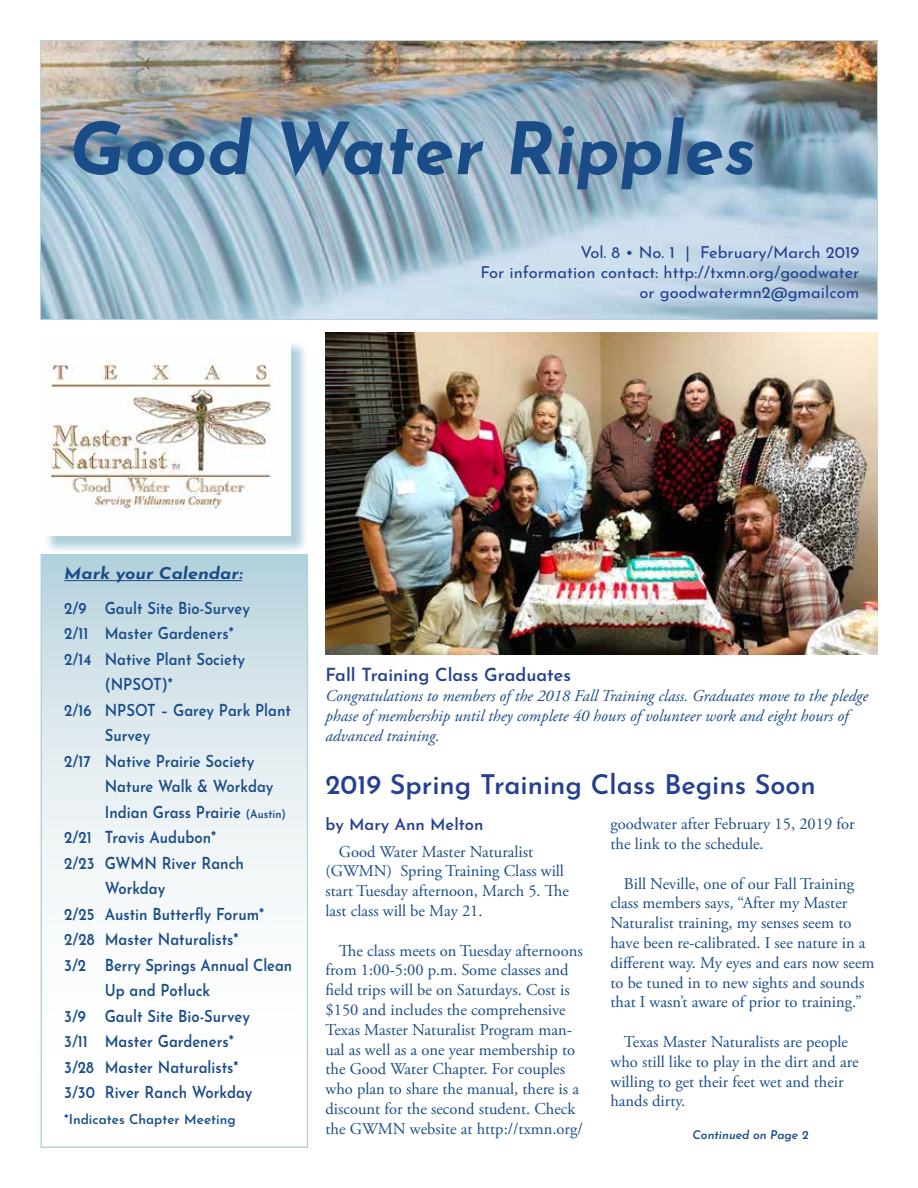
<style>
.page{position:relative;width:918px;height:1188px;background:#fff}
.page>*{position:absolute;margin:0;border:0;box-sizing:border-box;transform-origin:0 0}
.t1{font:italic 700 72px "Josefin Sans";color:#1a4c88}
.t2{font:600 27px "Josefin Sans";color:#25408f}
.t3{font:600 18px "Josefin Sans";color:#25408f}
.t4{font:16.5px/19.8px "Adobe Garamond Pro";color:#1a4c88}
.t5{font:600 16.5px "Josefin Sans";color:#1a4c88;scale:.9 1}
.t6{font:italic 16.5px/19.8px "Adobe Garamond Pro";color:#1a4c88}
.t7{font:16.5px/19.8px "Josefin Sans";color:#25408f;text-align:right}
.t8{font:italic 700 16.5px "Josefin Sans";color:#1a4c88;scale:1.1 1}
.t9{font:600 16.5px "Josefin Sans";color:#25408f}
.t10{font:600 13.5px "Josefin Sans";color:#1a4c88}
.t11{font:italic 600 12px "Josefin Sans";color:#1a4c88}
.s1{font-size:12px}
</style>
<div class="page">
<img style="left:42px;top:42px;width:834px;height:276px">
<svg style="left:47px;top:344px;width:258px;height:207px"></svg>
<img style="left:47px;top:344px;width:244px;height:192px">
<svg style="left:41px;top:554px;width:267px;height:594px"></svg>
<div style="left:41px;top:555px;width:266px;height:592px;border:1px solid #b0d0db"></div>
<hr style="left:64px;top:580px;width:178px;height:1px;background:#1a4c88">
<img style="left:326px;top:333px;width:552px;height:322px">
<h1 class="t1" style="left:69px;top:87px;width:689px">Good Water Ripples</h1>
<p class="t7" style="left:480px;top:241px;width:381px">Vol. 8 • No. 1 | February/March 2019<br>For information contact: http://txmn.org/goodwater or goodwatermn2@gmailcom</p>
<p class="t8" style="left:64px;top:559px;width:163px">Mark your Calendar:</p>
<p class="t5" style="left:64px;top:594px;width:208px">2/9 Gault Site Bio-Survey</p>
<p class="t5" style="left:64px;top:619px;width:190px">2/11 Master Gardeners*</p>
<p class="t5" style="left:64px;top:645px;width:202px">2/14 Native Plant Society</p>
<p class="t5" style="left:105px;top:670px;width:77px">(NPSOT)*</p>
<p class="t5" style="left:64px;top:696px;width:254px">2/16 NPSOT – Garey Park Plant</p>
<p class="t5" style="left:105px;top:721px;width:52px">Survey</p>
<p class="t5" style="left:64px;top:747px;width:213px">2/17 Native Prairie Society</p>
<p class="t5" style="left:105px;top:772px;width:189px">Nature Walk &amp; Workday</p>
<p class="t5" style="left:105px;top:798px;width:203px">Indian Grass Prairie <span class="s1">(Austin)</span></p>
<p class="t5" style="left:64px;top:823px;width:170px">2/21 Travis Audubon*</p>
<p class="t5" style="left:64px;top:849px;width:201px">2/23 GWMN River Ranch</p>
<p class="t5" style="left:105px;top:874px;width:69px">Workday</p>
<p class="t5" style="left:64px;top:900px;width:224px">2/25 Austin Butterfly Forum*</p>
<p class="t5" style="left:64px;top:925px;width:195px">2/28 Master Naturalists*</p>
<p class="t5" style="left:64px;top:951px;width:255px">3/2 Berry Springs Annual Clean</p>
<p class="t5" style="left:105px;top:976px;width:119px">Up and Potluck</p>
<p class="t5" style="left:64px;top:1002px;width:208px">3/9 Gault Site Bio-Survey</p>
<p class="t5" style="left:64px;top:1027px;width:190px">3/11 Master Gardeners*</p>
<p class="t5" style="left:64px;top:1053px;width:195px">3/28 Master Naturalists*</p>
<p class="t5" style="left:64px;top:1078px;width:211px">3/30 River Ranch Workday</p>
<p class="t10" style="left:64px;top:1108px;width:173px">*Indicates Chapter Meeting</p>
<p class="t3" style="left:326px;top:660px;width:247px">Fall Training Class Graduates</p>
<p class="t6" style="left:326px;top:686px;width:544px">Congratulations to members of the 2018 Fall Training class. Graduates move to the pledge phase of membership until they complete 40 hours of volunteer work and eight hours of advanced training.</p>
<h2 class="t2" style="left:326px;top:761px;width:492px">2019 Spring Training Class Begins Soon</h2>
<p class="t4" style="left:610px;top:815px;width:246px">goodwater after February 15, 2019 for the link to the schedule.</p>
<p class="t4" style="left:610px;top:874px;width:266px;text-indent:13px">Bill Neville, one of our Fall Training class members says, “After my Master Naturalist training, my senses seem to have been re-calibrated. I see nature in a different way. My eyes and ears now seem to be tuned in to new sights and sounds that I wasn’t aware of prior to training.”</p>
<p class="t4" style="left:610px;top:1032px;width:250px;text-indent:13px">Texas Master Naturalists are people who still like to play in the dirt and are willing to get their feet wet and their hands dirty.</p>
<p class="t11" style="left:693px;top:1124px;width:118px">Continued on Page 2</p>
<p class="t9" style="left:326px;top:810px;width:160px">by Mary Ann Melton</p>
<p class="t4" style="left:326px;top:842px;width:245px;text-indent:13px">Good Water Master Naturalist (GWMN) Spring Training Class will start Tuesday afternoon, March 5. The last class will be May 21.</p>
<p class="t4" style="left:326px;top:941px;width:259px;text-indent:13px">The class meets on Tuesday afternoons from 1:00-5:00 p.m. Some classes and field trips will be on Saturdays. Cost is $150 and includes the comprehensive Texas Master Naturalist Program man&shy;ual as well as a one year membership to the Good Water Chapter. For couples who plan to share the manual, there is a discount for the second student. Check the GWMN website at http://txmn.org/</p>
</div>
